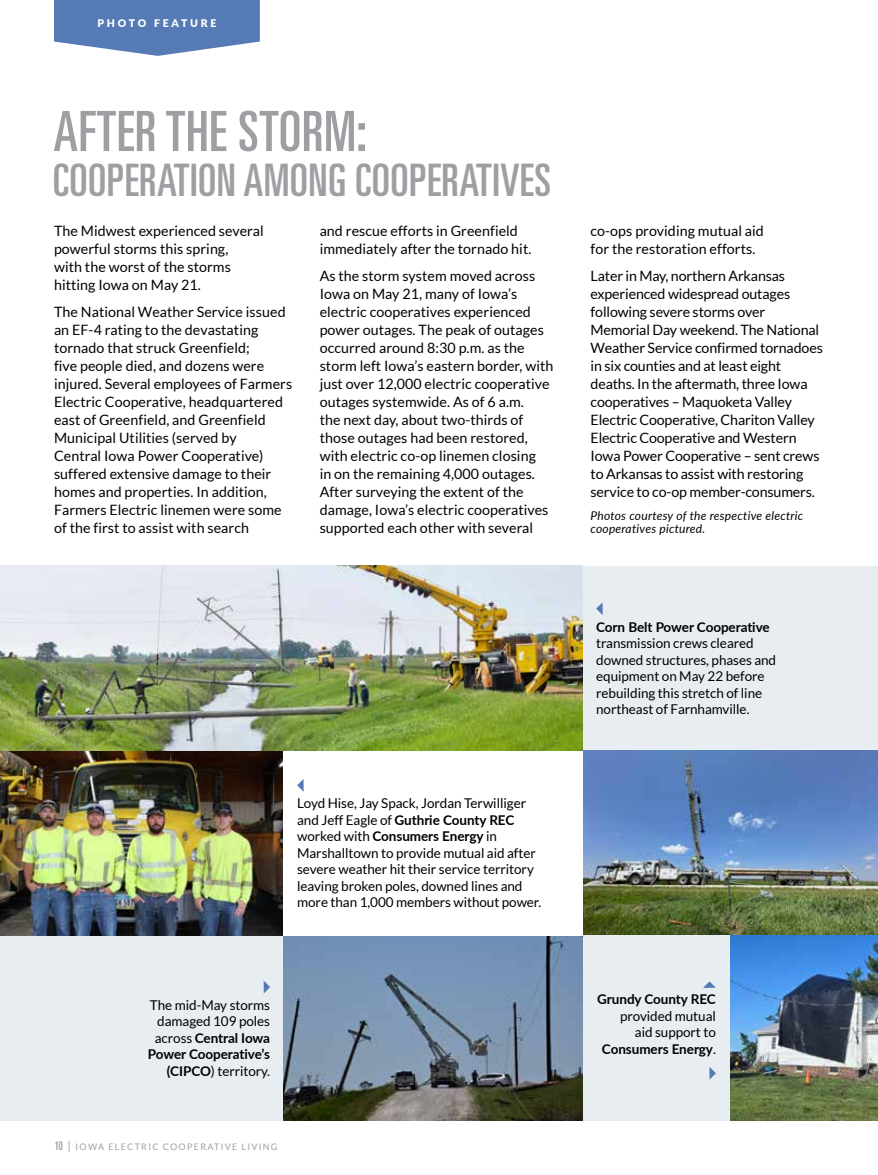
<style>
.page{position:relative;width:878px;height:1175px;background:#fff}
.page>*{position:absolute;margin:0;border:0;box-sizing:border-box;transform-origin:0 0}
.t1{font:ultra-condensed 55.5px "Univers";letter-spacing:.01em;color:#9d9fa2}
.t2{font:ultra-condensed 44.7px "Univers";letter-spacing:.01em;color:#9d9fa2}
.t3{font:14.25px/18px "Lato";letter-spacing:.005em;color:#000}
.t4{font:13.5px/16.5px "Lato";letter-spacing:-.005em;color:#000;text-align:right}
.t5{font:700 13.5px "Lato";letter-spacing:-.005em;color:#000}
.t6{font:italic 12px/13.5px "Lato";letter-spacing:.02em;color:#000}
.t7{font:900 10.5px "Lato";letter-spacing:.26em;color:#fff}
.t8{font:9px "Lato";letter-spacing:.14em;color:#9d9fa2}
.s1{font-weight:700}
.s2{font-family:"Univers";font-stretch:ultra-condensed;font-size:12px}
.s3{font-size:12px}
</style>
<div class="page">
<svg style="left:54px;top:0;width:206px;height:56px;background:#6b8bbf"></svg>
<div style="left:582px;top:566px;width:296px;height:184px;background:#e7edf1"></div>
<div style="left:0;top:935px;width:284px;height:185px;background:#e7edf1"></div>
<img style="left:0;top:750px;width:284px;height:185px">
<img style="left:284px;top:936px;width:298px;height:184px">
<img style="left:0;top:566px;width:582px;height:184px">
<img style="left:582px;top:750px;width:296px;height:185px">
<img style="left:729px;top:935px;width:149px;height:185px">
<div style="left:582px;top:935px;width:147px;height:185px;background:#e7edf1"></div>
<svg style="left:704px;top:981px;width:11px;height:6px"></svg>
<svg style="left:709px;top:1067px;width:6px;height:12px"></svg>
<svg style="left:264px;top:981px;width:6px;height:12px"></svg>
<svg style="left:297px;top:779px;width:6px;height:12px"></svg>
<svg style="left:596px;top:603px;width:6px;height:12px"></svg>
<p class="t7" style="left:97px;top:15px;width:121px">PHOTO FEATURE</p>
<h1 class="t1" style="left:53px;top:100px;width:315px">AFTER THE STORM:</h1>
<h2 class="t2" style="left:53px;top:154px;width:499px">COOPERATION AMONG COOPERATIVES</h2>
<p class="t3" style="left:54px;top:222px;width:211px">The Midwest experienced several powerful storms this spring,<br>with the worst of the storms hitting Iowa on May 21.</p>
<p class="t3" style="left:54px;top:303px;width:240px">The National Weather Service issued an EF-4 rating to the devastating tornado that struck Greenfield;<br>five people died, and dozens were injured. Several employees of Farmers Electric Cooperative, headquartered east of Greenfield, and Greenfield Municipal Utilities (served by<br>Central Iowa Power Cooperative) suffered extensive damage to their homes and properties. In addition, Farmers Electric linemen were some of the first to assist with search</p>
<p class="t3" style="left:320px;top:222px;width:213px">and rescue efforts in Greenfield immediately after the tornado hit.</p>
<p class="t3" style="left:320px;top:267px;width:235px">As the storm system moved across Iowa on May 21, many of Iowa’s electric cooperatives experienced power outages. The peak of outages occurred around 8:30 p.m. as the storm left Iowa’s eastern border, with just over 12,000 electric cooperative outages systemwide. As of 6 a.m.<br>the next day, about two-thirds of those outages had been restored, with electric co-op linemen closing<br>in on the remaining 4,000 outages.<br>After surveying the extent of the damage, Iowa’s electric cooperatives supported each other with several</p>
<p class="t4" style="left:297px;top:795px;width:246px;text-align:left">Loyd Hise, Jay Spack, Jordan Terwilliger and Jeff Eagle of <span class="s1">Guthrie County REC </span>worked with <span class="s1">Consumers Energy</span> in Marshalltown to provide mutual aid after severe weather hit their service territory leaving broken poles, downed lines and more than 1,000 members without power.</p>
<p class="t4" style="left:148px;top:996px;width:124px">The mid-May storms damaged 109 poles across <span class="s1">Central Iowa<br>Power Cooperative’s (CIPCO</span>) territory.</p>
<p class="t8" style="left:55px;top:1141px;width:224px"><span class="s2">10</span> <span class="s3">|</span> IOWA ELECTRIC COOPERATIVE LIVING</p>
<p class="t3" style="left:590px;top:221px;width:175px">co-ops providing mutual aid for the restoration efforts.</p>
<p class="t3" style="left:590px;top:267px;width:234px">Later in May, northern Arkansas experienced widespread outages following severe storms over Memorial Day weekend. The National Weather Service confirmed tornadoes in six counties and at least eight deaths. In the aftermath, three Iowa cooperatives – Maquoketa Valley Electric Cooperative, Chariton Valley Electric Cooperative and Western Iowa Power Cooperative – sent crews to Arkansas to assist with restoring service to co-op member-consumers.</p>
<p class="t6" style="left:590px;top:508px;width:214px">Photos courtesy of the respective electric cooperatives pictured.</p>
<p class="t5" style="left:596px;top:617px;width:175px">Corn Belt Power Cooperative</p>
<p class="t4" style="left:596px;top:635px;width:181px;text-align:left">transmission crews cleared downed structures, phases and equipment on May 22 before rebuilding this stretch of line northeast of Farnhamville.</p>
<p class="t5" style="left:597px;top:989px;width:120px">Grundy County REC</p>
<p class="t4" style="left:602px;top:1007px;width:115px">provided mutual aid support to<br><span class="s1">Consumers Energy</span>.</p>
</div>
